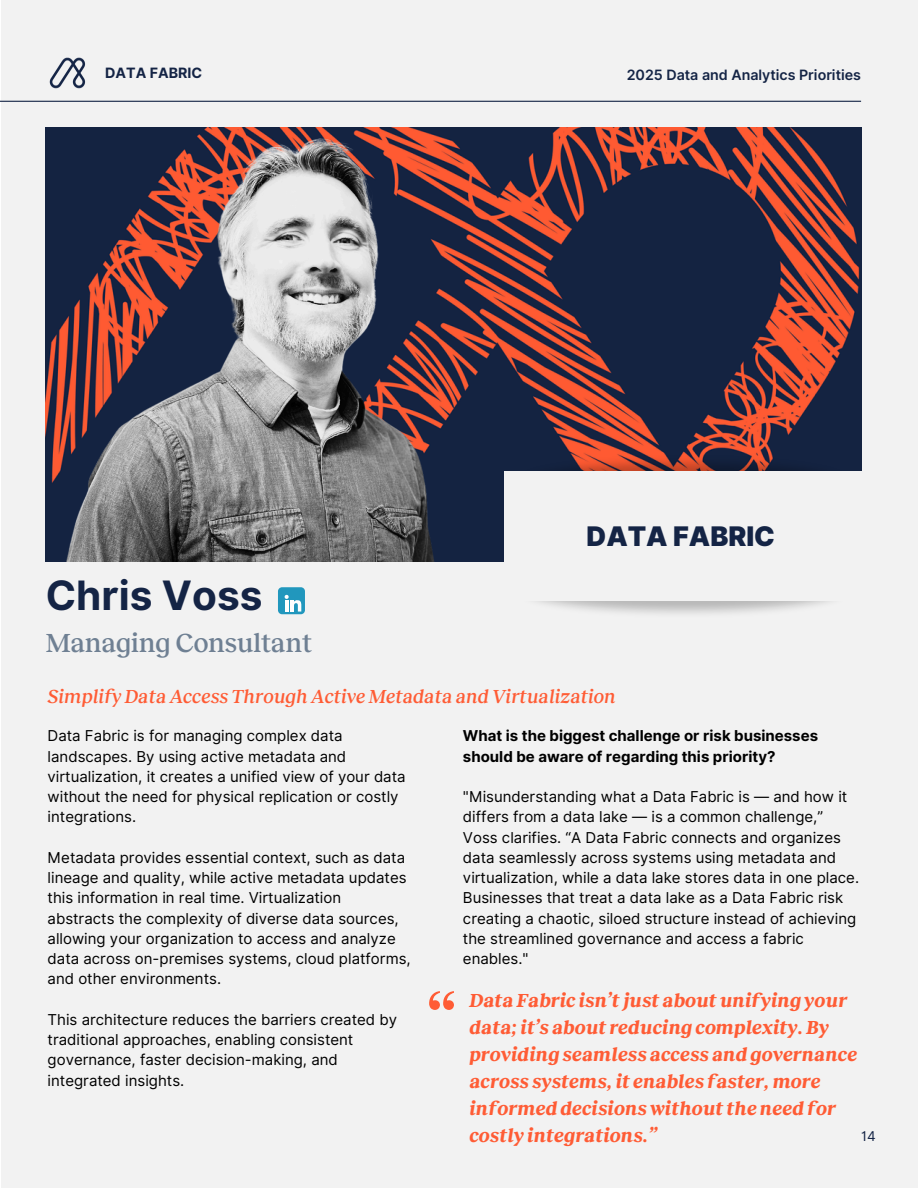
<style>
.page{position:relative;width:918px;height:1188px;background:#fff}
.page>*{position:absolute;margin:0;border:0;box-sizing:border-box;transform-origin:0 0}
.t1{font:75px "Reckless TRIAL";color:#ff5c35}
.t2{font:700 40.5px "Inter";color:#142445}
.t3{font:500 27px "Reckless";color:#6f8093}
.t4{font:900 27px "Inter";color:#142445}
.t5{font:italic 700 19.5px/27px "Reckless";color:#ff5c35}
.t6{font:italic 500 19.5px "Reckless";color:#ff5c35}
.t7{font:15px/20.2px "Inter";color:#000}
.t8{font:700 15px/20.2px "Inter";color:#000}
.t9{font:600 14.25px "Inter";color:#142445}
.t10{font:700 14.25px "Inter";color:#142445}
.t11{font:13.5px "Inter";color:#142445}
</style>
<div class="page">
<div style="left:1px;top:0;width:917px;height:1188px;background:#f2f2f2"></div>
<img style="left:46px;top:128px;width:815px;height:433px">
<hr style="left:0;top:101px;width:861px;height:1px;background:#142445">
<img style="left:49px;top:57px;width:37px;height:32px">
<div style="left:278px;top:587px;width:27px;height:27px;background:#2197bd;border-radius:4px"></div>
<svg style="left:285px;top:595px;width:17px;height:17px"></svg>
<img style="left:499px;top:438px;width:363px;height:67px">
<div style="left:505px;top:472px;width:357px;height:129px;background:#f2f2f2"></div>
<img style="left:66px;top:81px;width:433px;height:481px">
<p class="t10" style="left:105px;top:64px;width:98px">DATA FABRIC</p>
<p class="t2" style="left:46px;top:571px;width:218px">Chris Voss</p>
<p class="t3" style="left:46px;top:628px;width:268px">Managing Consultant</p>
<h6 class="t9" style="left:627px;top:66px;width:236px">2025 Data and Analytics Priorities</h6>
<h5 class="t4" style="left:587px;top:520px;width:190px">DATA FABRIC</h5>
<p class="t6" style="left:48px;top:686px;width:570px">Simplify Data Access Through Active Metadata and Virtualization</p>
<p class="t7" style="left:48px;top:726px;width:360px">Data Fabric is for managing complex data landscapes. By using active metadata and virtualization, it creates a unified view of your data without the need for physical replication or costly integrations.</p>
<h2 class="t7" style="left:48px;top:847px;width:365px">Metadata provides essential context, such as data lineage and quality, while active metadata updates this information in real time. Virtualization abstracts the complexity of diverse data sources, allowing your organization to access and analyze data across on-premises systems, cloud platforms, and other environments.</h2>
<p class="t7" style="left:48px;top:1009px;width:351px">This architecture reduces the barriers created by traditional approaches, enabling consistent governance, faster decision-making, and integrated insights.</p>
<h3 class="t8" style="left:463px;top:726px;width:357px">What is the biggest challenge or risk businesses should be aware of regarding this priority?</h3>
<h4 class="t7" style="left:463px;top:787px;width:398px">"Misunderstanding what a Data Fabric is — and how it differs from a data lake — is a common challenge,” Voss clarifies. “A Data Fabric connects and organizes data seamlessly across systems using metadata and virtualization, while a data lake stores data in one place.<br>Businesses that treat a data lake as a Data Fabric risk creating a chaotic, siloed structure instead of achieving the streamlined governance and access a fabric enables."</h4>
<p class="t1" style="left:427px;top:982px;width:30px">“</p>
<p class="t5" style="left:469px;top:987px;width:389px">Data Fabric isn’t just about unifying your data; it’s about reducing complexity. By providing seamless access and governance across systems, it enables faster, more informed decisions without the need for costly integrations.”</p>
<p class="t11" style="left:861px;top:1128px;width:16px">14</p>
</div>
